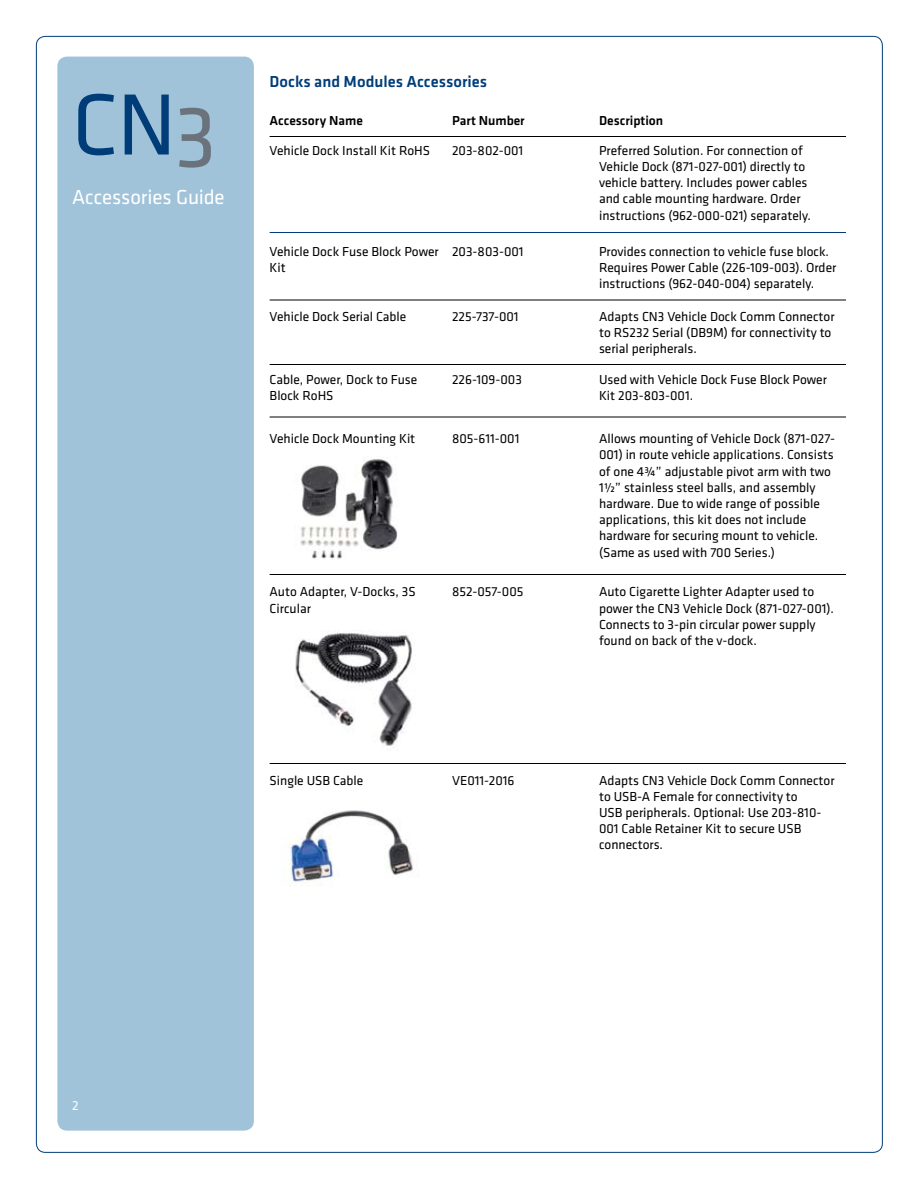
<style>
.page{position:relative;width:918px;height:1188px;background:#fff}
.page>*{position:absolute;margin:0;border:0;box-sizing:border-box;transform-origin:0 0}
.t1{font:90px "Klavika";color:#003d78}
.t2{font:21px "Klavika";letter-spacing:-.01em;color:#fff}
.t3{font:500 16.5px "Klavika";color:#003d78}
.t4{font:13.5px/16.2px "Klavika";color:#000}
.t5{font:500 13.5px "Klavika";color:#000}
.t6{font:13.5px "Klavika";color:#fff}
.s1{color:#6a737b}
</style>
<div class="page">
<div style="left:58px;top:57px;width:195px;height:1073px;background:#a0c3da;border-radius:9px"></div>
<div style="left:57px;top:57px;width:197px;height:1074px;border:2px solid #a0c3da;border-radius:9px"></div>
<hr style="left:270px;top:136px;width:576px;height:1px;background:#000">
<hr style="left:270px;top:232px;width:576px;height:1px;background:#003d78">
<hr style="left:270px;top:300px;width:576px;height:1px;background:#000">
<hr style="left:270px;top:417px;width:576px;height:1px;background:#000">
<hr style="left:270px;top:574px;width:576px;height:1px;background:#000">
<hr style="left:270px;top:763px;width:576px;height:1px;background:#000">
<img style="left:289px;top:810px;width:130px;height:76px">
<img style="left:295px;top:631px;width:117px;height:115px">
<img style="left:300px;top:458px;width:98px;height:102px">
<hr style="left:270px;top:364px;width:576px;height:1px;background:#000">
<h1 class="t1" style="left:72px;top:66px;width:146px">CN<span class="s1">3</span></h1>
<h2 class="t2" style="left:72px;top:183px;width:154px">Accessories Guide</h2>
<p class="t3" style="left:270px;top:71px;width:219px">Docks and Modules Accessories</p>
<p class="t5" style="left:270px;top:111px;width:95px">Accessory Name</p>
<p class="t5" style="left:452px;top:111px;width:74px">Part Number</p>
<p class="t5" style="left:599px;top:111px;width:66px">Description</p>
<p class="t4" style="left:270px;top:142px;width:162px">Vehicle Dock Install Kit RoHS</p>
<p class="t4" style="left:452px;top:142px;width:73px">203-802-001</p>
<p class="t4" style="left:599px;top:142px;width:213px">Preferred Solution. For connection of Vehicle Dock (871-027-001) directly to vehicle battery. Includes power cables and cable mounting hardware. Order instructions (962-000-021) separately.</p>
<p class="t4" style="left:270px;top:243px;width:171px">Vehicle Dock Fuse Block Power<br>Kit</p>
<p class="t4" style="left:452px;top:243px;width:73px">203-803-001</p>
<p class="t4" style="left:599px;top:243px;width:239px">Provides connection to vehicle fuse block.<br>Requires Power Cable (226-109-003). Order instructions (962-040-004) separately.</p>
<p class="t4" style="left:270px;top:308px;width:138px">Vehicle Dock Serial Cable</p>
<p class="t4" style="left:452px;top:308px;width:68px">225-737-001</p>
<p class="t4" style="left:599px;top:308px;width:237px">Adapts CN3 Vehicle Dock Comm Connector to RS232 Serial (DB9M) for connectivity to serial peripherals.</p>
<p class="t4" style="left:270px;top:371px;width:149px">Cable, Power, Dock to Fuse<br>Block RoHS</p>
<p class="t4" style="left:452px;top:371px;width:71px">226-109-003</p>
<p class="t4" style="left:599px;top:371px;width:229px">Used with Vehicle Dock Fuse Block Power<br>Kit 203-803-001.</p>
<p class="t4" style="left:270px;top:430px;width:147px">Vehicle Dock Mounting Kit</p>
<p class="t4" style="left:452px;top:430px;width:69px">805-611-001</p>
<p class="t4" style="left:599px;top:430px;width:237px">Allows mounting of Vehicle Dock (871-027- 001) in route vehicle applications. Consists of one 4¾” adjustable pivot arm with two 1½” stainless steel balls, and assembly hardware. Due to wide range of possible applications, this kit does not include hardware for securing mount to vehicle. (Same as used with 700 Series.)</p>
<p class="t4" style="left:270px;top:583px;width:148px">Auto Adapter, V-Docks, 3S<br>Circular</p>
<p class="t4" style="left:452px;top:583px;width:73px">852-057-005</p>
<p class="t4" style="left:599px;top:583px;width:237px">Auto Cigarette Lighter Adapter used to power the CN3 Vehicle Dock (871-027-001).<br>Connects to 3-pin circular power supply found on back of the v-dock.</p>
<p class="t4" style="left:270px;top:772px;width:95px">Single USB Cable</p>
<p class="t4" style="left:452px;top:772px;width:64px">VE011-2016</p>
<p class="t4" style="left:599px;top:772px;width:237px">Adapts CN3 Vehicle Dock Comm Connector to USB-A Female for connectivity to<br>USB peripherals. Optional: Use 203-810-<br>001 Cable Retainer Kit to secure USB connectors.</p>
<p class="t6" style="left:72px;top:1097px;width:8px">2</p>
</div>
